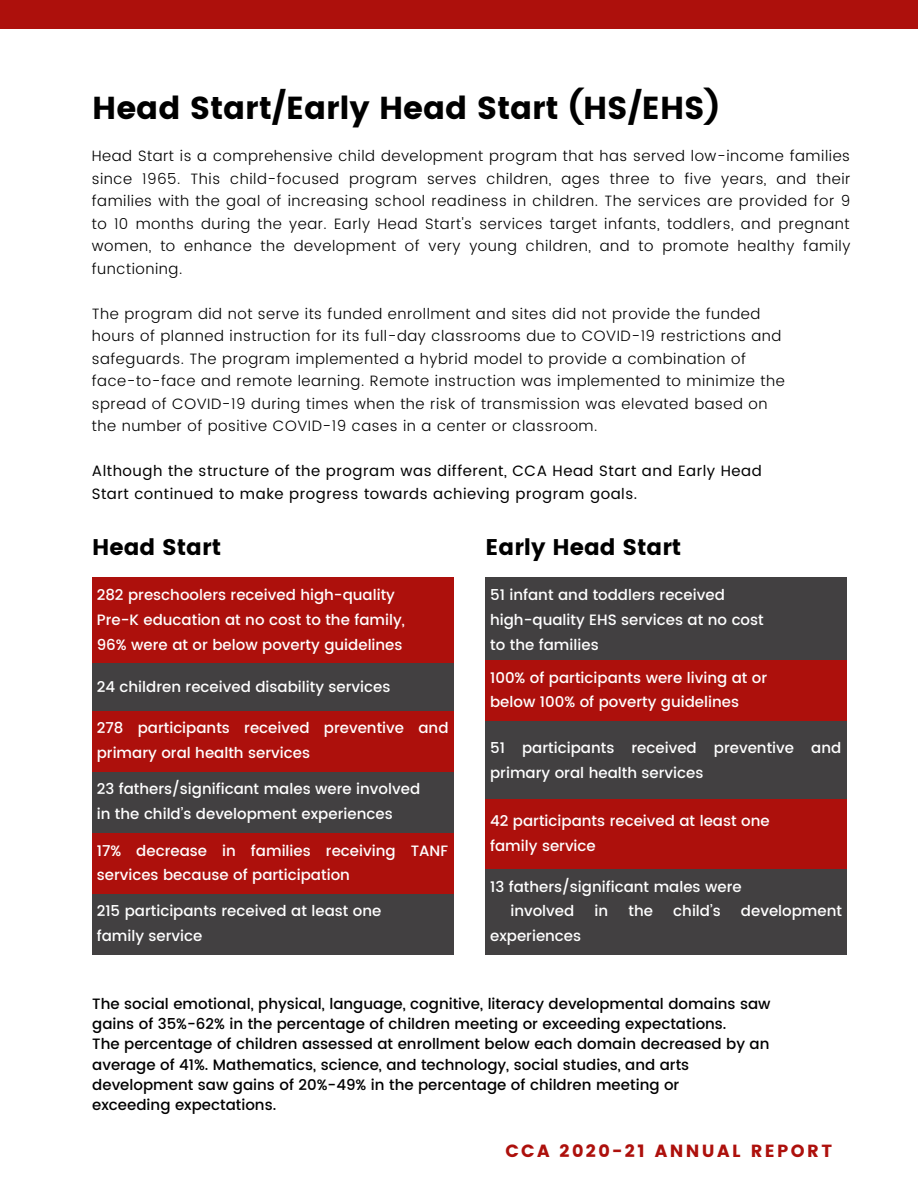
<style>
.page{position:relative;width:918px;height:1188px;background:#fff}
.page>*{position:absolute;margin:0;border:0;box-sizing:border-box;transform-origin:0 0}
.t1{font:31.8px "Poppins";letter-spacing:-.005em;color:#000}
.t2{font:22.65px "Poppins";color:#000}
.t3{font:17.55px "Poppins";letter-spacing:.135em;color:#ad100c}
.t4{font:300 15px/22.5px "Poppins";letter-spacing:.035em;color:#000;text-align:justify}
.t5{font:500 15px/24.8px "Poppins";color:#fff}
.t6{font:500 15px/20.2px "Poppins";color:#000}
.t7{font:15px/22.5px "Poppins";letter-spacing:.035em;color:#000}
</style>
<div class="page">
<div style="left:0;top:0;width:918px;height:29px;background:#ad100c"></div>
<div style="left:92px;top:578px;width:361px;height:85px;background:#ad100c"></div>
<div style="left:92px;top:711px;width:361px;height:61px;background:#ad100c"></div>
<div style="left:92px;top:664px;width:361px;height:47px;background:#424041"></div>
<div style="left:92px;top:772px;width:361px;height:61px;background:#424041"></div>
<div style="left:92px;top:833px;width:361px;height:61px;background:#ad100c"></div>
<div style="left:92px;top:894px;width:361px;height:61px;background:#424041"></div>
<div style="left:486px;top:578px;width:361px;height:85px;background:#424041"></div>
<div style="left:486px;top:721px;width:361px;height:78px;background:#424041"></div>
<div style="left:486px;top:799px;width:361px;height:70px;background:#ad100c"></div>
<div style="left:486px;top:869px;width:361px;height:86px;background:#424041"></div>
<div style="left:486px;top:660px;width:361px;height:61px;background:#ad100c"></div>
<h1 class="t1" style="left:92px;top:90px;width:629px">Head Start/Early Head Start (HS/EHS)</h1>
<p class="t4" style="left:92px;top:145px;width:760px">Head Start is a comprehensive child development program that has served low-income families since 1965. This child-focused program serves children, ages three to five years, and their families with the goal of increasing school readiness in children. The services are provided for 9 to 10 months during the year. Early Head Start's services target infants, toddlers, and pregnant women, to enhance the development of very young children, and to promote healthy family functioning.</p>
<p class="t4" style="left:92px;top:302px;width:695px;text-align:left">The program did not serve its funded enrollment and sites did not provide the funded hours of planned instruction for its full-day classrooms due to COVID-19 restrictions and safeguards. The program implemented a hybrid model to provide a combination of face-to-face and remote learning. Remote instruction was implemented to minimize the spread of COVID-19 during times when the risk of transmission was elevated based on the number of positive COVID-19 cases in a center or classroom.</p>
<p class="t7" style="left:92px;top:460px;width:672px">Although the structure of the program was different, CCA Head Start and Early Head<br>Start continued to make progress towards achieving program goals.</p>
<h2 class="t2" style="left:92px;top:534px;width:130px">Head Start</h2>
<h2 class="t2" style="left:486px;top:534px;width:197px">Early Head Start</h2>
<p class="t5" style="left:97px;top:583px;width:310px">282 preschoolers received high-quality<br>Pre-K education at no cost to the family,<br>96% were at or below poverty guidelines</p>
<p class="t5" style="left:97px;top:674px;width:295px">24 children received disability services</p>
<p class="t5" style="left:97px;top:716px;width:353px">278 participants received preventive and primary oral health services</p>
<p class="t5" style="left:97px;top:777px;width:325px">23 fathers/significant males were involved in the child’s development experiences</p>
<p class="t5" style="left:97px;top:838px;width:353px">17% decrease in families receiving TANF services because of participation</p>
<p class="t5" style="left:97px;top:899px;width:286px">215 participants received at least one family service</p>
<p class="t5" style="left:490px;top:583px;width:275px">51 infant and toddlers received high-quality EHS services at no cost to the families</p>
<p class="t5" style="left:490px;top:665px;width:279px">100% of participants were living at or below 100% of poverty guidelines</p>
<p class="t5" style="left:490px;top:735px;width:353px">51 participants received preventive and primary oral health services</p>
<p class="t5" style="left:490px;top:809px;width:281px">42 participants received at least one family service</p>
<p class="t5" style="left:510px;top:874px;width:233px;text-indent:-20px">13 fathers/significant males were involved</p>
<p class="t5" style="left:595px;top:899px;width:15px">in</p>
<p class="t5" style="left:628px;top:899px;width:26px">the</p>
<p class="t5" style="left:673px;top:899px;width:49px">child’s</p>
<p class="t5" style="left:741px;top:899px;width:103px">development</p>
<p class="t5" style="left:490px;top:924px;width:93px">experiences</p>
<p class="t6" style="left:92px;top:993px;width:680px">The social emotional, physical, language, cognitive, literacy developmental domains saw gains of 35%-62% in the percentage of children meeting or exceeding expectations.<br>The percentage of children assessed at enrollment below each domain decreased by an average of 41%. Mathematics, science, and technology, social studies, and arts development saw gains of 20%-49% in the percentage of children meeting or<br>exceeding expectations.</p>
<p class="t3" style="left:505px;top:1140px;width:328px">CCA 2020-21 ANNUAL REPORT</p>
</div>
